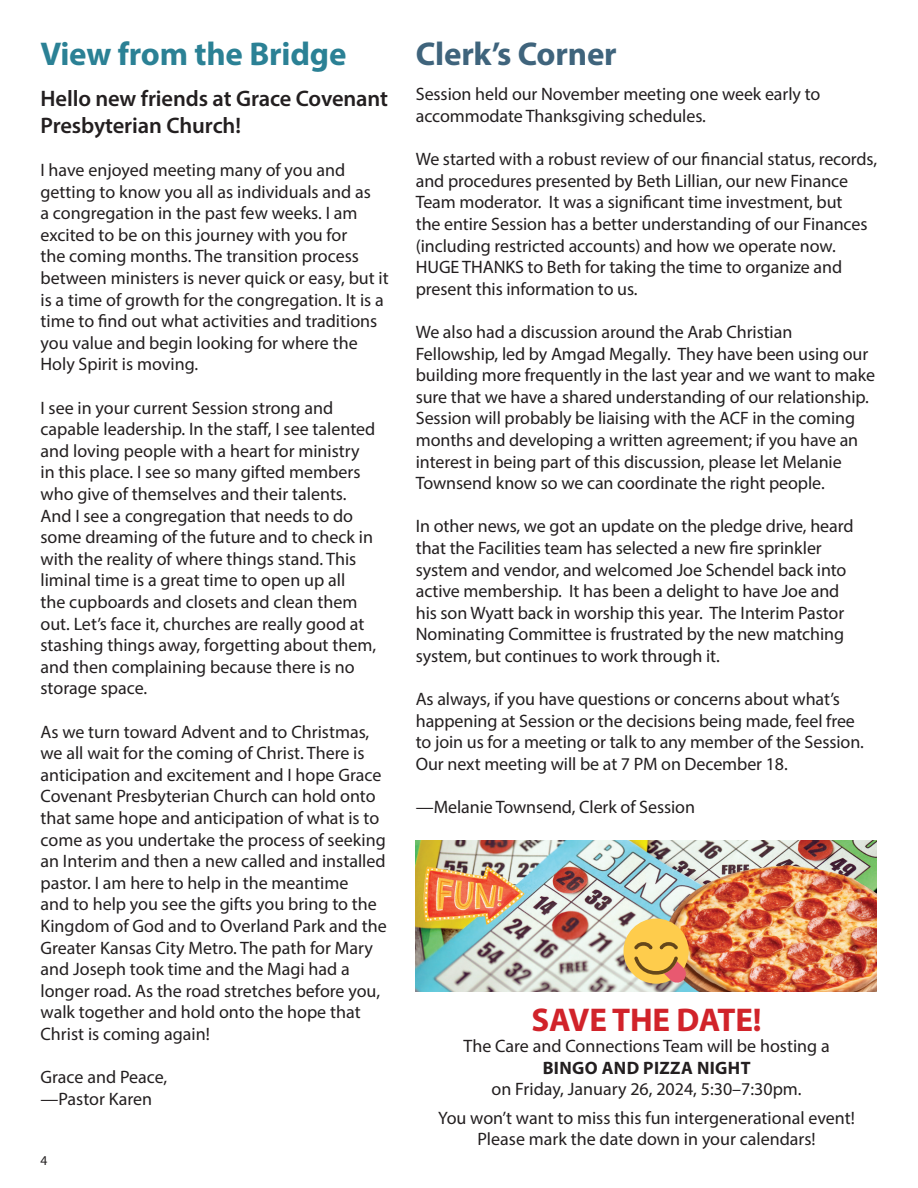
<style>
.page{position:relative;width:918px;height:1188px;background:#fff}
.page>*{position:absolute;margin:0;border:0;box-sizing:border-box;transform-origin:0 0}
.t1{font:700 33px "Myriad Pro";letter-spacing:-.005em;color:#2b8195}
.t2{font:700 33px "Myriad Pro";letter-spacing:-.005em;color:#3f647c}
.t3{font:700 33px "Myriad Pro";letter-spacing:-.005em;color:#d1232a}
.t4{font:600 22.5px/27px "Myriad Pro";letter-spacing:-.005em;color:#231f20}
.t5{font:18px/21.6px "Myriad Pro";letter-spacing:-.005em;color:#231f20}
.t6{font:700 18px "Myriad Pro";letter-spacing:.02em;color:#231f20}
.t7{font:13.5px "Myriad Pro";color:#231f20}
</style>
<div class="page">
<img style="left:416px;top:840px;width:461px;height:151px">
<img style="left:665px;top:865px;width:212px;height:126px">
<div style="left:624px;top:919px;width:65px;height:65px;background:#fecc4c;border-radius:50%"></div>
<svg style="left:634px;top:942px;width:44px;height:8px"></svg>
<svg style="left:634px;top:956px;width:53px;height:28px"></svg>
<img style="left:423px;top:865px;width:102px;height:60px">
<h1 class="t1" style="left:40px;top:33px;width:308px">View from the Bridge</h1>
<p class="t4" style="left:40px;top:84px;width:349px">Hello new friends at Grace Covenant<br>Presbyterian Church!</p>
<p class="t5" style="left:40px;top:159px;width:350px">I have enjoyed meeting many of you and getting to know you all as individuals and as<br>a congregation in the past few weeks. I am excited to be on this journey with you for<br>the coming months. The transition process between ministers is never quick or easy, but it is a time of growth for the congregation. It is a time to find out what activities and traditions you value and begin looking for where the Holy Spirit is moving.</p>
<p class="t5" style="left:40px;top:396px;width:337px">I see in your current Session strong and capable leadership. In the staff, I see talented and loving people with a heart for ministry in this place. I see so many gifted members who give of themselves and their talents.<br>And I see a congregation that needs to do some dreaming of the future and to check in with the reality of where things stand. This liminal time is a great time to open up all<br>the cupboards and closets and clean them out. Let’s face it, churches are really good at stashing things away, forgetting about them, and then complaining because there is no storage space.</p>
<p class="t5" style="left:40px;top:720px;width:348px">As we turn toward Advent and to Christmas, we all wait for the coming of Christ. There is anticipation and excitement and I hope Grace Covenant Presbyterian Church can hold onto that same hope and anticipation of what is to come as you undertake the process of seeking an Interim and then a new called and installed pastor. I am here to help in the meantime<br>and to help you see the gifts you bring to the Kingdom of God and to Overland Park and the Greater Kansas City Metro. The path for Mary and Joseph took time and the Magi had a longer road. As the road stretches before you, walk together and hold onto the hope that Christ is coming again!</p>
<p class="t5" style="left:40px;top:1066px;width:128px">Grace and Peace, —Pastor Karen</p>
<p class="t7" style="left:40px;top:1152px;width:8px">4</p>
<h1 class="t2" style="left:416px;top:33px;width:203px">Clerk’s Corner</h1>
<p class="t5" style="left:416px;top:83px;width:406px">Session held our November meeting one week early to accommodate Thanksgiving schedules.</p>
<p class="t5" style="left:416px;top:148px;width:463px">We started with a robust review of our financial status, records, and procedures presented by Beth Lillian, our new Finance Team moderator. It was a significant time investment, but<br>the entire Session has a better understanding of our Finances (including restricted accounts) and how we operate now.<br>HUGE THANKS to Beth for taking the time to organize and present this information to us.</p>
<p class="t5" style="left:416px;top:321px;width:461px">We also had a discussion around the Arab Christian Fellowship, led by Amgad Megally. They have been using our building more frequently in the last year and we want to make sure that we have a shared understanding of our relationship.<br>Session will probably be liaising with the ACF in the coming months and developing a written agreement; if you have an interest in being part of this discussion, please let Melanie Townsend know so we can coordinate the right people.</p>
<p class="t5" style="left:416px;top:515px;width:439px">In other news, we got an update on the pledge drive, heard that the Facilities team has selected a new fire sprinkler system and vendor, and welcomed Joe Schendel back into active membership. It has been a delight to have Joe and his son Wyatt back in worship this year. The Interim Pastor Nominating Committee is frustrated by the new matching system, but continues to work through it.</p>
<p class="t5" style="left:416px;top:688px;width:450px">As always, if you have questions or concerns about what’s happening at Session or the decisions being made, feel free to join us for a meeting or talk to any member of the Session.<br>Our next meeting will be at 7 PM on December 18.</p>
<p class="t5" style="left:416px;top:796px;width:281px">—Melanie Townsend, Clerk of Session</p>
<h1 class="t3" style="left:531px;top:998px;width:232px">SAVE THE DATE!</h1>
<p class="t5" style="left:464px;top:1035px;width:368px">The Care and Connections Team will be hosting a</p>
<p class="t6" style="left:543px;top:1056px;width:209px">BINGO AND PIZZA NIGHT</p>
<p class="t5" style="left:438px;top:1075px;width:418px;line-height:28.3px;text-align:center">on Friday, January 26, 2024, 5:30–7:30pm.<br>You won’t want to miss this fun intergenerational event!</p>
<p class="t5" style="left:478px;top:1128px;width:340px">Please mark the date down in your calendars!</p>
</div>
